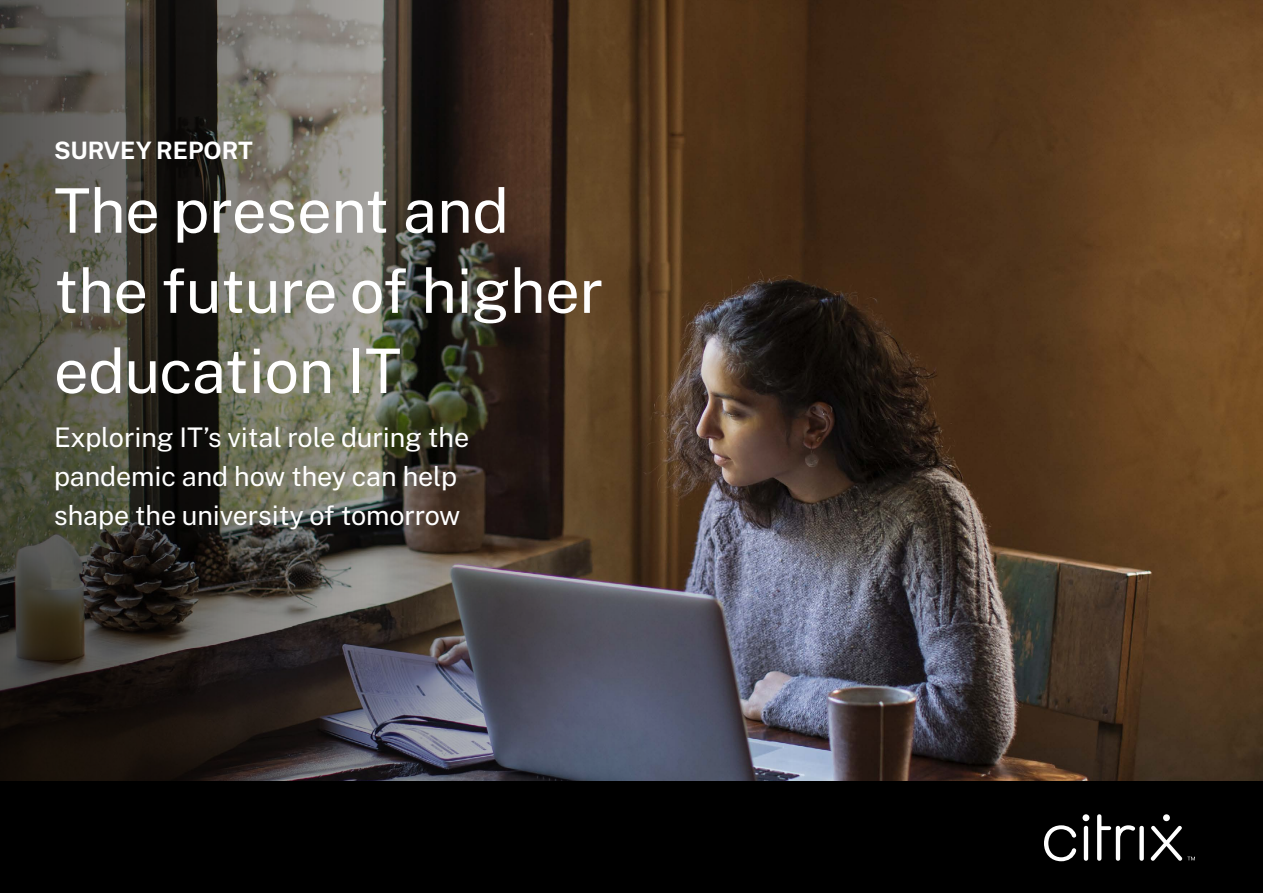
<style>
.page{position:relative;width:1263px;height:893px;background:#fff}
.page>*{position:absolute;margin:0;border:0;box-sizing:border-box;transform-origin:0 0}
.t1{font:61.5px/80.1px "Public Sans";letter-spacing:-.005em;color:#fff}
.t2{font:27px/39px "Public Sans";letter-spacing:-.005em;color:#fff}
.t3{font:700 24px "Public Sans";letter-spacing:-.005em;color:#fff}
</style>
<div class="page">
<img style="left:791px;top:0;width:472px;height:781px">
<div style="left:0;top:781px;width:1263px;height:112px;background:#000"></div>
<svg style="left:1044px;top:825px;width:32px;height:36px"></svg>
<svg style="left:1097px;top:814px;width:38px;height:47px"></svg>
<div style="left:1139px;top:826px;width:5px;height:35px;background:#fff;border-radius:2px"></div>
<hr style="left:1084px;top:826px;width:4px;height:35px;background:#fff;border-radius:2px">
<div style="left:1082px;top:814px;width:7px;height:7px;background:#fff;border-radius:50%"></div>
<svg style="left:1151px;top:826px;width:44px;height:35px"></svg>
<div style="left:1163px;top:814px;width:7px;height:7px;background:#fff;border-radius:50%"></div>
<img style="left:0;top:0;width:791px;height:781px">
<p class="t3" style="left:54px;top:133px;width:200px">SURVEY REPORT</p>
<h1 class="t1" style="left:54px;top:167px;width:551px">The present and the future of higher education IT</h1>
<p class="t2" style="left:54px;top:416px;width:417px">Exploring IT’s vital role during the pandemic and how they can help shape the university of tomorrow</p>
</div>
